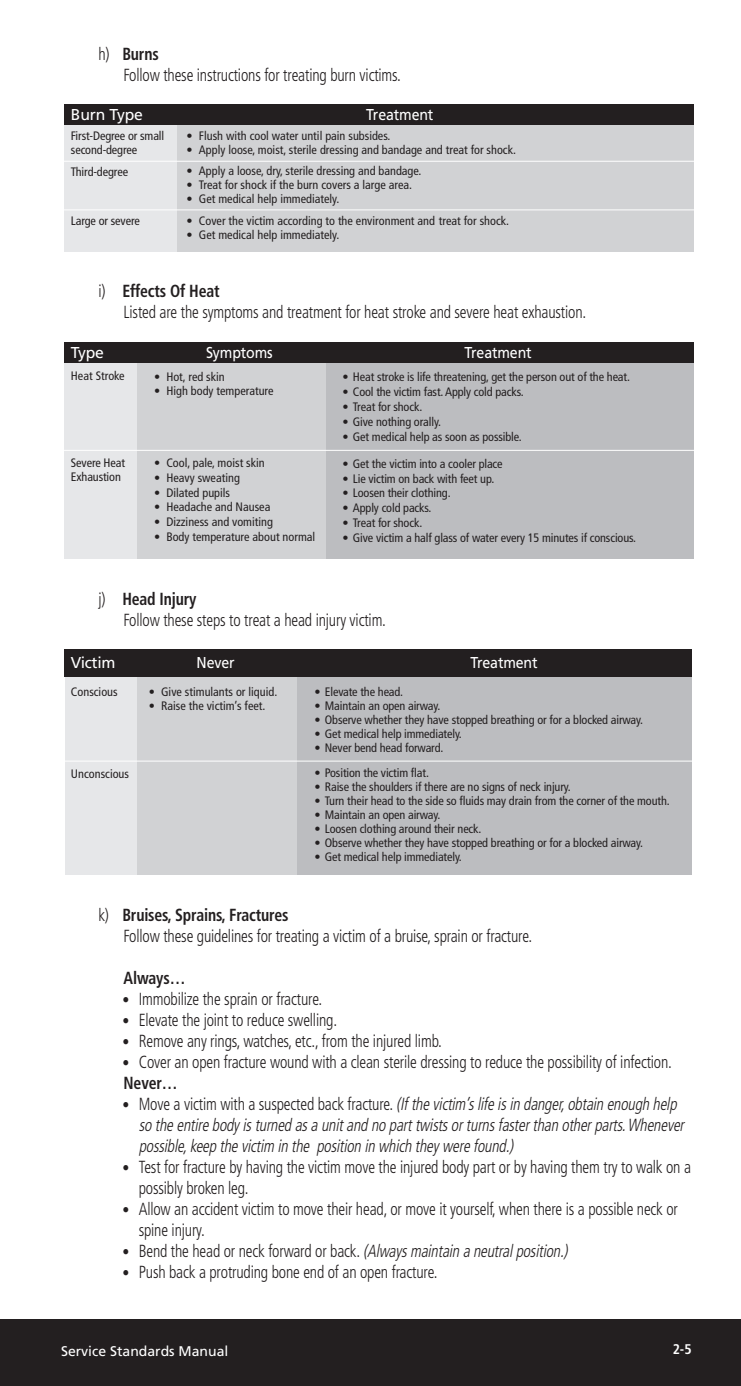
<style>
.page{position:relative;width:741px;height:1386px;background:#fff}
.page>*{position:absolute;margin:0;border:0;box-sizing:border-box;transform-origin:0 0}
.body_indent_indent{font:300 condensed 17.5px/21px "Frutiger";letter-spacing:-.01em;color:#231f20;scale:.9 1}
.t1{font:italic 300 condensed 17.5px/21px "Frutiger";color:#231f20;scale:.9 1}
.body_indent_indent-2{font:700 condensed 17.5px "Frutiger";letter-spacing:-.01em;color:#231f20;scale:.9 1}
.captions{font:15.75px "Frutiger";letter-spacing:-.01em;color:#fff;scale:.9 1}
.captions-2{font:15.75px "Frutiger";letter-spacing:-.01em;color:#fff}
.t2{font:14px "Frutiger";color:#fff}
.t3{font:700 condensed 14px "Frutiger";color:#fff}
.captions-3{font:condensed 12.25px/14px "Frutiger";letter-spacing:-.01em;color:#231f20}
.s1{font-weight:300}
.s2{font-weight:700;font-size:15.4px}
.s3{font-weight:700;font-style:normal;font-size:15.4px}
.s4{font-style:normal}
</style>
<div class="page">
<div style="left:0;top:1319px;width:740px;height:67px;background:#231f20"></div>
<div style="left:64px;top:104px;width:629px;height:22px;background:#231f20"></div>
<div style="left:64px;top:126px;width:113px;height:126px;background:#e6e7e9"></div>
<div style="left:177px;top:126px;width:516px;height:126px;background:#d1d2d4"></div>
<hr style="left:61px;top:161px;width:642px;height:1px;background:#fff">
<hr style="left:61px;top:209px;width:642px;height:1px;background:#fff">
<div style="left:64px;top:649px;width:627px;height:28px;background:#231f20"></div>
<div style="left:65px;top:677px;width:72px;height:197px;background:#e6e7e9"></div>
<div style="left:137px;top:677px;width:160px;height:197px;background:#d1d2d4"></div>
<div style="left:297px;top:677px;width:394px;height:197px;background:#bcbdc0"></div>
<hr style="left:63px;top:761px;width:638px;height:1px;background:#fff">
<div style="left:64px;top:342px;width:629px;height:22px;background:#231f20"></div>
<div style="left:64px;top:364px;width:73px;height:195px;background:#e6e7e9"></div>
<div style="left:137px;top:364px;width:189px;height:195px;background:#d1d2d4"></div>
<div style="left:326px;top:364px;width:367px;height:195px;background:#bcbdc0"></div>
<hr style="left:61px;top:450px;width:640px;height:1px;background:#fff">
<p class="body_indent_indent-2" style="left:98px;top:44px;width:69px"><span class="s1">h)</span> Burns</p>
<p class="body_indent_indent" style="left:123px;top:65px;width:309px">Follow these instructions for treating burn victims.</p>
<p class="captions-2" style="left:71px;top:105px;width:73px">Burn Type</p>
<p class="captions-3" style="left:71px;top:129px;width:95px">First-Degree or small second-degree</p>
<p class="captions-3" style="left:71px;top:165px;width:59px">Third-degree</p>
<p class="captions-3" style="left:71px;top:214px;width:71px">Large or severe</p>
<p class="captions" style="left:366px;top:105px;width:76px">Treatment</p>
<p class="captions-3" style="left:186px;top:129px;width:205px">• Flush with cool water until pain subsides.</p>
<p class="captions-3" style="left:186px;top:143px;width:331px">• Apply loose, moist, sterile dressing and bandage and treat for shock.</p>
<p class="captions-3" style="left:186px;top:164px;width:236px">• Apply a loose, dry, sterile dressing and bandage.</p>
<p class="captions-3" style="left:186px;top:178px;width:227px">• Treat for shock if the burn covers a large area.</p>
<p class="captions-3" style="left:186px;top:192px;width:154px">• Get medical help immediately.</p>
<p class="captions-3" style="left:186px;top:214px;width:324px">• Cover the victim according to the environment and treat for shock.</p>
<p class="captions-3" style="left:186px;top:228px;width:154px">• Get medical help immediately.</p>
<p class="body_indent_indent-2" style="left:98px;top:280px;width:136px"><span class="s1">i)</span> Effects Of Heat</p>
<p class="body_indent_indent" style="left:123px;top:301px;width:515px">Listed are the symptoms and treatment for heat stroke and severe heat exhaustion.</p>
<p class="captions-2" style="left:71px;top:343px;width:34px">Type</p>
<p class="captions-3" style="left:71px;top:369px;width:55px">Heat Stroke</p>
<p class="captions-3" style="left:71px;top:456px;width:56px">Severe Heat<br>Exhaustion</p>
<p class="captions" style="left:206px;top:343px;width:76px">Symptoms</p>
<p class="captions-3" style="left:154px;top:370px;width:72px">• Hot, red skin</p>
<p class="captions-3" style="left:154px;top:384px;width:121px">• High body temperature</p>
<p class="captions-3" style="left:154px;top:456px;width:112px">• Cool, pale, moist skin</p>
<p class="captions-3" style="left:154px;top:471px;width:87px">• Heavy sweating</p>
<p class="captions-3" style="left:154px;top:485px;width:77px">• Dilated pupils</p>
<p class="captions-3" style="left:154px;top:500px;width:118px">• Headache and Nausea</p>
<p class="captions-3" style="left:154px;top:515px;width:120px">• Dizziness and vomiting</p>
<p class="captions-3" style="left:154px;top:530px;width:163px">• Body temperature about normal</p>
<p class="captions" style="left:464px;top:343px;width:76px">Treatment</p>
<p class="captions-3" style="left:342px;top:370px;width:289px">• Heat stroke is life threatening, get the person out of the heat.</p>
<p class="captions-3" style="left:342px;top:385px;width:183px">• Cool the victim fast. Apply cold packs.</p>
<p class="captions-3" style="left:342px;top:400px;width:81px">• Treat for shock.</p>
<p class="captions-3" style="left:342px;top:415px;width:100px">• Give nothing orally.</p>
<p class="captions-3" style="left:342px;top:429px;width:181px">• Get medical help as soon as possible.</p>
<p class="captions-3" style="left:342px;top:457px;width:162px">• Get the victim into a cooler place</p>
<p class="captions-3" style="left:342px;top:471px;width:153px">• Lie victim on back with feet up.</p>
<p class="captions-3" style="left:342px;top:486px;width:110px">• Loosen their clothing.</p>
<p class="captions-3" style="left:342px;top:501px;width:91px">• Apply cold packs.</p>
<p class="captions-3" style="left:342px;top:516px;width:81px">• Treat for shock.</p>
<p class="captions-3" style="left:342px;top:531px;width:295px">• Give victim a half glass of water every 15 minutes if conscious.</p>
<p class="body_indent_indent-2" style="left:98px;top:588px;width:110px"><span class="s1">j)</span> Head Injury</p>
<p class="body_indent_indent" style="left:123px;top:609px;width:293px">Follow these steps to treat a head injury victim.</p>
<p class="captions-2" style="left:71px;top:654px;width:46px">Victim</p>
<p class="captions-3" style="left:71px;top:685px;width:48px">Conscious</p>
<p class="captions" style="left:196px;top:654px;width:44px">Never</p>
<p class="captions-3" style="left:149px;top:685px;width:130px">• Give stimulants or liquid.</p>
<p class="captions-3" style="left:149px;top:699px;width:118px">• Raise the victim’s feet.</p>
<p class="captions-3" style="left:71px;top:766px;width:60px">Unconscious</p>
<p class="captions" style="left:470px;top:654px;width:76px">Treatment</p>
<p class="captions-3" style="left:314px;top:685px;width:90px">• Elevate the head.</p>
<p class="captions-3" style="left:314px;top:699px;width:127px">• Maintain an open airway.</p>
<p class="captions-3" style="left:314px;top:713px;width:330px">• Observe whether they have stopped breathing or for a blocked airway.</p>
<p class="captions-3" style="left:314px;top:727px;width:149px">• Get medical help immediately.</p>
<p class="captions-3" style="left:314px;top:741px;width:130px">• Never bend head forward.</p>
<p class="captions-3" style="left:314px;top:766px;width:116px">• Position the victim flat.</p>
<p class="captions-3" style="left:314px;top:780px;width:258px">• Raise the shoulders if there are no signs of neck injury.</p>
<p class="captions-3" style="left:314px;top:794px;width:357px">• Turn their head to the side so fluids may drain from the corner of the mouth.</p>
<p class="captions-3" style="left:314px;top:808px;width:127px">• Maintain an open airway.</p>
<p class="captions-3" style="left:314px;top:822px;width:169px">• Loosen clothing around their neck.</p>
<p class="captions-3" style="left:314px;top:836px;width:330px">• Observe whether they have stopped breathing or for a blocked airway.</p>
<p class="captions-3" style="left:314px;top:850px;width:149px">• Get medical help immediately.</p>
<p class="body_indent_indent-2" style="left:98px;top:905px;width:213px"><span class="s1">k)</span> Bruises, Sprains, Fractures</p>
<p class="body_indent_indent" style="left:123px;top:926px;width:455px">Follow these guidelines for treating a victim of a bruise, sprain or fracture.</p>
<p class="body_indent_indent-2" style="left:123px;top:968px;width:70px">Always…</p>
<p class="body_indent_indent" style="left:122px;top:989px;width:223px"><span class="s2">•</span> Immobilize the sprain or fracture.</p>
<p class="body_indent_indent" style="left:122px;top:1010px;width:240px"><span class="s2">•</span> Elevate the joint to reduce swelling.</p>
<p class="body_indent_indent" style="left:122px;top:1031px;width:356px"><span class="s2">•</span> Remove any rings, watches, etc., from the injured limb.</p>
<p class="body_indent_indent" style="left:122px;top:1052px;width:612px"><span class="s2">•</span> Cover an open fracture wound with a clean sterile dressing to reduce the possibility of infection.</p>
<p class="body_indent_indent-2" style="left:123px;top:1073px;width:62px">Never…</p>
<p class="t1" style="left:139px;top:1094px;width:611px;text-indent:-16px"><span class="s3">•</span> <span class="s4">M ove a v i ct i m w i t h a s u s p e ct e d b a c k f ra ct u r e .</span> (Ifthevictim’slifeisin danger,obtain enough help so theentirebodyisturned asaunitand no parttwistsorturnsfasterthan otherparts.Whenever possible,keep thevictim in the position in which theywerefound.)</p>
<p class="body_indent_indent" style="left:139px;top:1157px;width:615px;text-indent:-16px"><span class="s2">•</span> Test for fracture by having the victim move the injured body part or by having them try to walk on a possibly broken leg.</p>
<p class="body_indent_indent" style="left:139px;top:1199px;width:600px;text-indent:-16px"><span class="s2">•</span> Allow an accident victim to move their head, or move it yourself, when there is a possible neck or spine injury.</p>
<p class="t1" style="left:122px;top:1241px;width:500px"><span class="s3">•</span> <span class="s4">B e n d t h e h e a d o r n e c k fo rwa rd o r b a c k .</span> (Alwaysmaintain aneutralposition.)</p>
<p class="body_indent_indent" style="left:122px;top:1262px;width:351px"><span class="s2">•</span> Push back a protruding bone end of an open fracture.</p>
<p class="t2" style="left:61px;top:1343px;width:169px">Service Standards Manual</p>
<p class="t3" style="left:672px;top:1341px;width:20px">2-5</p>
</div>
